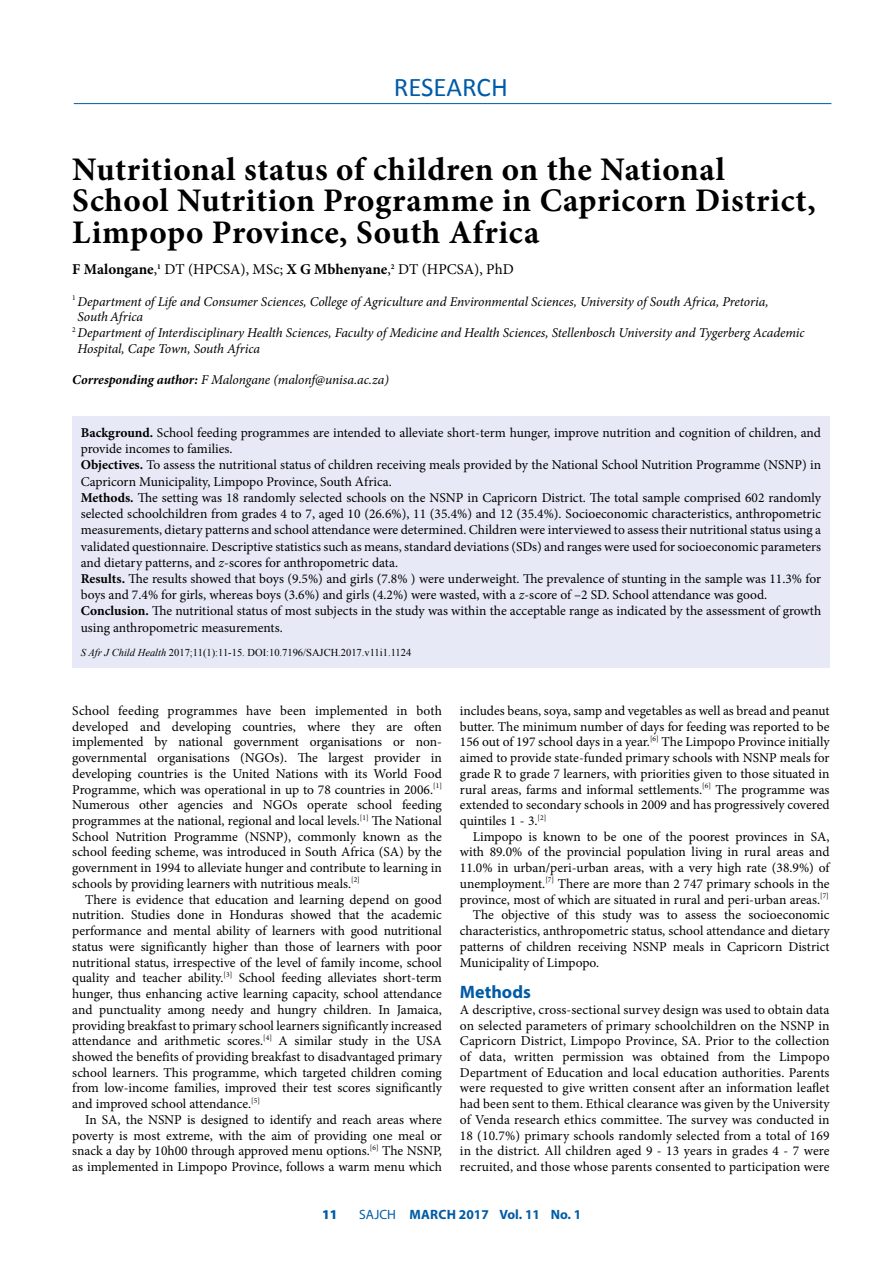
<style>
.page{position:relative;width:893px;height:1263px;background:#fff}
.page>*{position:absolute;margin:0;border:0;box-sizing:border-box;transform-origin:0 0}
.t1{font:700 33px/31.5px "Minion Pro";letter-spacing:.02em;color:#000}
.t2{font:27px "Calibri";color:#005ba6}
.t3{font:700 18px "Myriad Pro";color:#005ba6}
.t4{font:15px "Minion Pro";color:#000}
.t5{font:13.5px/15.8px "Minion Pro";color:#000;text-align:justify}
.t6{font:italic 13.5px "Minion Pro";letter-spacing:-.005em;color:#000}
.t7{font:700 13.5px "Myriad Pro";color:#005ba6}
.t8{font:900 13.5px "Myriad Pro";color:#005ba6}
.t9{font:10.5px "Times New Roman";color:#000}
.s1{font-weight:700}
.s2{font-style:italic}
.s3{font-weight:400}
</style>
<div class="page">
<hr style="left:74px;top:103px;width:757px;height:1px;background:#005ba6">
<div style="left:72px;top:416px;width:758px;height:252px;background:#e7eaf6"></div>
<h2 class="t2" style="left:394px;top:70px;width:116px">RESEARCH</h2>
<h1 class="t1" style="left:72px;top:153px;width:745px">Nutritional status of children on the National<br>School Nutrition Programme in Capricorn District,<br>Limpopo Province, South Africa</h1>
<p class="t4" style="left:72px;top:259px;width:443px"><span class="s1">F Malongane</span>,<sup>1</sup> DT (HPCSA), MSc; <span class="s1">X G Mbhenyane</span>,<sup>2</sup> DT (HPCSA), PhD</p>
<p class="t6" style="left:72px;top:292px;width:698px"><sup>1</sup> Department of Life and Consumer Sciences, College of Agriculture and Environmental Sciences, University of South Africa, Pretoria,</p>
<p class="t6" style="left:78px;top:308px;width:67px">South Africa</p>
<p class="t6" style="left:72px;top:324px;width:734px"><sup>2</sup> Department of Interdisciplinary Health Sciences, Faculty of Medicine and Health Sciences, Stellenbosch University and Tygerberg Academic</p>
<p class="t6" style="left:78px;top:339px;width:184px">Hospital, Cape Town, South Africa</p>
<p class="t6" style="left:72px;top:371px;width:318px"><span class="s1">Corresponding author:</span> F Malongane (malonf@unisa.ac.za)</p>
<p class="t5" style="left:81px;top:425px;width:742px;line-height:16.2px;text-align:left"><span class="s1">Background.</span> School feeding programmes are intended to alleviate short-term hunger, improve nutrition and cognition of children, and provide incomes to families.<br><span class="s1">Objectives.</span> To assess the nutritional status of children receiving meals provided by the National School Nutrition Programme (NSNP) in Capricorn Municipality, Limpopo Province, South Africa.<br><span class="s1">Methods.</span> The setting was 18 randomly selected schools on the NSNP in Capricorn District. The total sample comprised 602 randomly selected schoolchildren from grades 4 to 7, aged 10 (26.6%), 11 (35.4%) and 12 (35.4%). Socioeconomic characteristics, anthropometric measurements, dietary patterns and school attendance were determined. Children were interviewed to assess their nutritional status using a validated questionnaire. Descriptive statistics such as means, standard deviations (SDs) and ranges were used for socioeconomic parameters and dietary patterns, and <span class="s2">z</span>-scores for anthropometric data.<br><span class="s1">Results.</span> The results showed that boys (9.5%) and girls (7.8% ) were underweight. The prevalence of stunting in the sample was 11.3% for boys and 7.4% for girls, whereas boys (3.6%) and girls (4.2%) were wasted, with a <span class="s2">z</span>-score of –2 SD. School attendance was good.<br><span class="s1">Conclusion.</span> The nutritional status of most subjects in the study was within the acceptable range as indicated by the assessment of growth using anthropometric measurements.</p>
<p class="t9" style="left:81px;top:646px;width:332px"><span class="s2">S Afr J Child Health</span> 2017;11(1):11-15. DOI:10.7196/SAJCH.2017.v11i1.1124</p>
<p class="t5" style="left:72px;top:703px;width:371px">School feeding programmes have been implemented in both developed and developing countries, where they are often implemented by national government organisations or non&shy;governmental organisations (NGOs). The largest provider in developing countries is the United Nations with its World Food Programme, which was operational in up to 78 countries in 2006.<sup>[1] </sup>Numerous other agencies and NGOs operate school feeding programmes at the national, regional and local levels.<sup>[1]</sup> The National School Nutrition Programme (NSNP), commonly known as the school feeding scheme, was introduced in South Africa (SA) by the government in 1994 to alleviate hunger and contribute to learning in schools by providing learners with nutritious meals.<sup>[2]</sup></p>
<p class="t5" style="left:72px;top:891px;width:371px;text-indent:13px">There is evidence that education and learning depend on good nutrition. Studies done in Honduras showed that the academic performance and mental ability of learners with good nutritional status were significantly higher than those of learners with poor nutritional status, irrespective of the level of family income, school quality and teacher ability.<sup>[3]</sup> School feeding alleviates short-term hunger, thus enhancing active learning capacity, school attendance and punctuality among needy and hungry children. In Jamaica, providing breakfast to primary school learners significantly increased attendance and arithmetic scores.<sup>[4]</sup> A similar study in the USA showed the benefits of providing breakfast to disadvantaged primary school learners. This programme, which targeted children coming from low-income families, improved their test scores significantly and improved school attendance.<sup>[5]</sup></p>
<p class="t5" style="left:72px;top:1112px;width:371px;text-indent:13px">In SA, the NSNP is designed to identify and reach areas where poverty is most extreme, with the aim of providing one meal or snack a day by 10h00 through approved menu options.<sup>[6]</sup> The NSNP, as implemented in Limpopo Province, follows a warm menu which</p>
<p class="t5" style="left:460px;top:703px;width:371px">includes beans, soya, samp and vegetables as well as bread and peanut butter. The minimum number of days for feeding was reported to be 156 out of 197 school days in a year.<sup>[6]</sup> The Limpopo Province initially aimed to provide state-funded primary schools with NSNP meals for grade R to grade 7 learners, with priorities given to those situated in rural areas, farms and informal settlements.<sup>[6]</sup> The programme was extended to secondary schools in 2009 and has progressively covered quintiles 1 - 3.<sup>[2]</sup></p>
<p class="t5" style="left:473px;top:828px;width:358px">Limpopo is known to be one of the poorest provinces in SA,</p>
<p class="t5" style="left:460px;top:844px;width:371px">with 89.0% of the provincial population living in rural areas and</p>
<p class="t5" style="left:460px;top:860px;width:371px">11.0% in urban/peri-urban areas, with a very high rate (38.9%) of</p>
<p class="t5" style="left:460px;top:876px;width:371px">unemployment.<sup>[7]</sup> There are more than 2 747 primary schools in the</p>
<p class="t5" style="left:460px;top:891px;width:370px">province, most of which are situated in rural and peri-urban areas.<sup>[7]</sup></p>
<p class="t5" style="left:473px;top:907px;width:358px">The objective of this study was to assess the socioeconomic</p>
<p class="t5" style="left:460px;top:923px;width:371px">characteristics, anthropometric status, school attendance and dietary</p>
<p class="t5" style="left:460px;top:939px;width:371px">patterns of children receiving NSNP meals in Capricorn District</p>
<p class="t5" style="left:460px;top:954px;width:141px">Municipality of Limpopo.</p>
<h3 class="t3" style="left:460px;top:980px;width:72px">Methods</h3>
<p class="t5" style="left:460px;top:1002px;width:371px">A descriptive, cross-sectional survey design was used to obtain data on selected parameters of primary schoolchildren on the NSNP in Capricorn District, Limpopo Province, SA. Prior to the collection of data, written permission was obtained from the Limpopo Department of Education and local education authorities. Parents were requested to give written consent after an information leaflet had been sent to them. Ethical clearance was given by the University of Venda research ethics committee. The survey was conducted in 18 (10.7%) primary schools randomly selected from a total of 169 in the district. All children aged 9 - 13 years in grades 4 - 7 were recruited, and those whose parents consented to participation were</p>
<p class="t8" style="left:322px;top:1207px;width:17px">11</p>
<p class="t7" style="left:359px;top:1206px;width:224px"><span class="s3">SAJCH</span> MARCH 2017 Vol. 11 No. 1</p>
</div>
